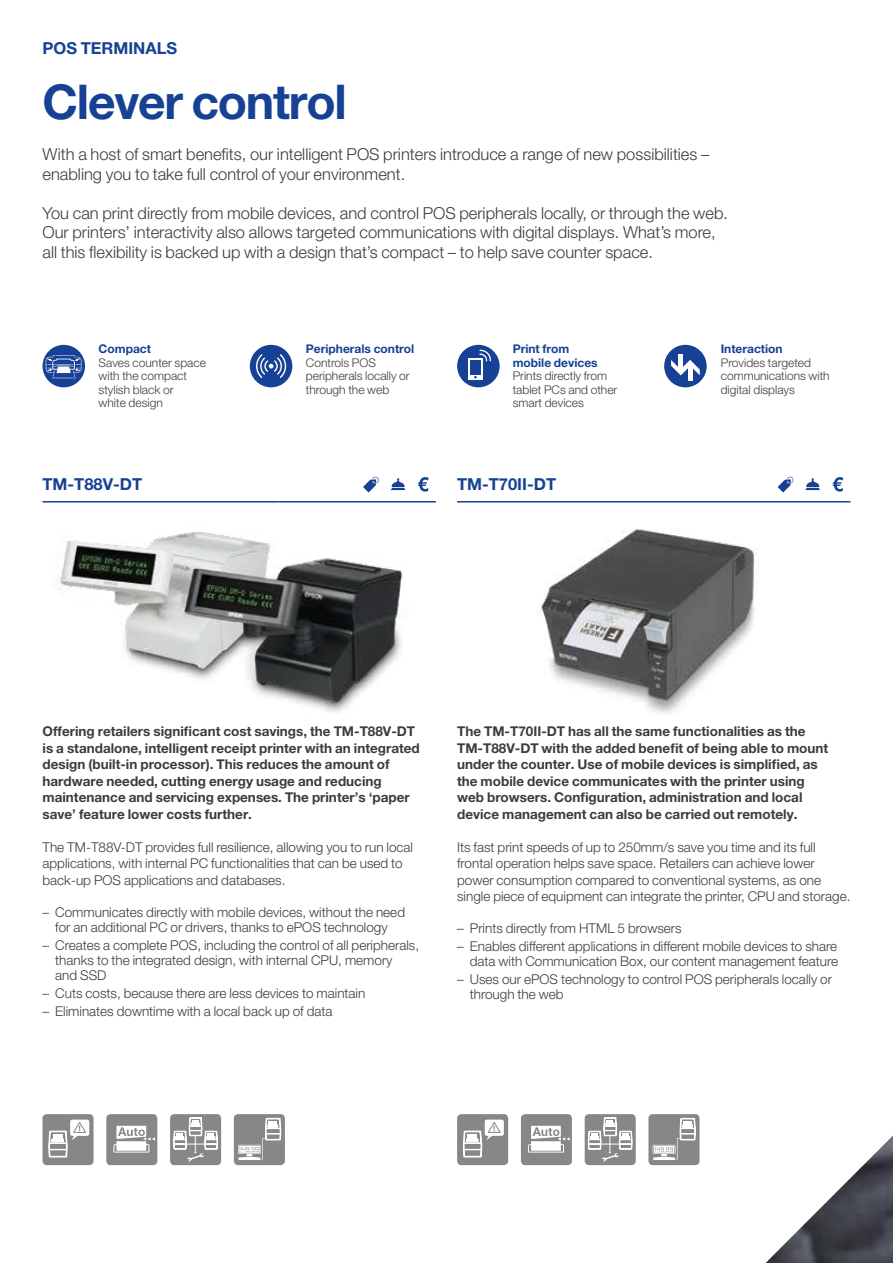
<style>
.page{position:relative;width:893px;height:1263px;background:#fff}
.page>*{position:absolute;margin:0;border:0;box-sizing:border-box;transform-origin:0 0}
.t1{font:700 48px "Helvetica Neue LT Pro";letter-spacing:-.025em;color:#164194}
.t2{font:300 16.5px/19.5px "Helvetica Neue LT Pro";color:#3c3c3b}
.t3{font:700 16.5px "Helvetica Neue LT Pro";color:#164194}
.t4{font:300 13.5px/16.5px "Helvetica Neue LT Pro";color:#3c3c3b}
.t5{font:700 13.5px/16.5px "Helvetica Neue LT Pro";color:#3c3c3b}
.t6{font:300 12px/13.5px "Helvetica Neue LT Pro";color:#3c3c3b}
.t7{font:700 12px/13.5px "Helvetica Neue LT Pro";color:#164194}
</style>
<div class="page">
<hr style="left:43px;top:501px;width:236px;height:1px;background:#164194">
<hr style="left:279px;top:501px;width:157px;height:1px;background:#164194">
<hr style="left:457px;top:501px;width:236px;height:1px;background:#164194">
<hr style="left:693px;top:501px;width:157px;height:1px;background:#164194">
<svg style="left:391px;top:478px;width:14px;height:12px"></svg>
<svg style="left:363px;top:477px;width:16px;height:15px"></svg>
<svg style="left:418px;top:477px;width:11px;height:15px"></svg>
<svg style="left:805px;top:478px;width:15px;height:12px"></svg>
<svg style="left:778px;top:477px;width:15px;height:15px"></svg>
<svg style="left:832px;top:477px;width:11px;height:15px"></svg>
<img style="left:59px;top:532px;width:344px;height:181px">
<img style="left:541px;top:529px;width:218px;height:185px">
<div style="left:457px;top:1114px;width:51px;height:51px;background:#878787;border-radius:4px"></div>
<svg style="left:463px;top:1119px;width:41px;height:39px"></svg>
<div style="left:521px;top:1114px;width:51px;height:51px;background:#878787;border-radius:4px"></div>
<svg style="left:528px;top:1126px;width:42px;height:26px"></svg>
<div style="left:585px;top:1114px;width:51px;height:51px;background:#878787;border-radius:4px"></div>
<svg style="left:588px;top:1114px;width:44px;height:48px"></svg>
<div style="left:648px;top:1114px;width:51px;height:51px;background:#878787;border-radius:4px"></div>
<svg style="left:653px;top:1114px;width:43px;height:46px"></svg>
<div style="left:43px;top:1114px;width:51px;height:51px;background:#878787;border-radius:4px"></div>
<svg style="left:48px;top:1119px;width:41px;height:39px"></svg>
<div style="left:106px;top:1114px;width:51px;height:51px;background:#878787;border-radius:4px"></div>
<svg style="left:113px;top:1126px;width:42px;height:26px"></svg>
<div style="left:170px;top:1114px;width:51px;height:51px;background:#878787;border-radius:4px"></div>
<svg style="left:173px;top:1114px;width:45px;height:48px"></svg>
<div style="left:234px;top:1114px;width:51px;height:51px;background:#878787;border-radius:4px"></div>
<svg style="left:238px;top:1114px;width:43px;height:46px"></svg>
<img style="left:765px;top:1135px;width:128px;height:128px">
<div style="left:457px;top:345px;width:43px;height:42px;background:#164194;border-radius:50%"></div>
<svg style="left:468px;top:358px;width:15px;height:22px"></svg>
<div style="left:470px;top:360px;width:11px;height:14px;background:#164194"></div>
<svg style="left:479px;top:350px;width:12px;height:11px"></svg>
<div style="left:664px;top:345px;width:43px;height:42px;background:#164194;border-radius:50%"></div>
<svg style="left:671px;top:360px;width:29px;height:15px"></svg>
<div style="left:678px;top:354px;width:5px;height:17px;background:#fff"></div>
<hr style="left:688px;top:363px;width:4px;height:17px;background:#fff">
<div style="left:43px;top:345px;width:42px;height:42px;background:#164194;border-radius:50%"></div>
<svg style="left:46px;top:355px;width:36px;height:24px"></svg>
<div style="left:250px;top:345px;width:42px;height:42px;background:#164194;border-radius:50%"></div>
<svg style="left:256px;top:354px;width:30px;height:24px"></svg>
<p class="t3" style="left:43px;top:38px;width:136px">POS TERMINALS</p>
<h1 class="t1" style="left:43px;top:73px;width:306px">Clever control</h1>
<p class="t2" style="left:43px;top:144px;width:668px">With a host of smart benefits, our intelligent POS printers introduce a range of new possibilities – enabling you to take full control of your environment.</p>
<p class="t2" style="left:43px;top:203px;width:687px">You can print directly from mobile devices, and control POS peripherals locally, or through the web.<br>Our printers’ interactivity also allows targeted communications with digital displays. What’s more, all this flexibility is backed up with a design that’s compact – to help save counter space.</p>
<p class="t7" style="left:99px;top:342px;width:54px">Compact</p>
<p class="t6" style="left:99px;top:356px;width:109px">Saves counter space with the compact stylish black or<br>white design</p>
<p class="t7" style="left:306px;top:342px;width:110px">Peripherals control</p>
<p class="t6" style="left:306px;top:356px;width:105px">Controls POS peripherals locally or through the web</p>
<p class="t7" style="left:513px;top:342px;width:87px">Print from mobile devices</p>
<p class="t6" style="left:513px;top:369px;width:106px">Prints directly from tablet PCs and other smart devices</p>
<p class="t3" style="left:43px;top:474px;width:101px">TM-T88V-DT</p>
<p class="t3" style="left:457px;top:474px;width:100px">TM-T70II-DT</p>
<p class="t7" style="left:721px;top:342px;width:63px">Interaction</p>
<p class="t6" style="left:721px;top:356px;width:110px">Provides targeted communications with digital displays</p>
<p class="t5" style="left:43px;top:723px;width:379px">Offering retailers significant cost savings, the TM-T88V-DT is a standalone, intelligent receipt printer with an integrated design (built-in processor). This reduces the amount of hardware needed, cutting energy usage and reducing maintenance and servicing expenses. The printer’s ‘paper save’ feature lower costs further.</p>
<p class="t4" style="left:43px;top:838px;width:372px">The TM-T88V-DT provides full resilience, allowing you to run local applications, with internal PC functionalities that can be used to back-up POS applications and databases.</p>
<p class="t4" style="left:43px;top:904px;width:364px;line-height:15px;text-align:center">– Communicates directly with mobile devices, without the need for an additional PC or drivers, thanks to ePOS technology</p>
<p class="t4" style="left:55px;top:937px;width:365px;line-height:15px;text-indent:-13px">– Creates a complete POS, including the control of all peripherals, thanks to the integrated design, with internal CPU, memory<br>and SSD</p>
<p class="t4" style="left:43px;top:984px;width:324px">– Cuts costs, because there are less devices to maintain</p>
<p class="t4" style="left:43px;top:1003px;width:292px">– Eliminates downtime with a local back up of data</p>
<p class="t5" style="left:457px;top:723px;width:373px">The TM-T70II-DT has all the same functionalities as the TM-T88V-DT with the added benefit of being able to mount under the counter. Use of mobile devices is simplified, as the mobile device communicates with the printer using web browsers. Configuration, administration and local device management can also be carried out remotely.</p>
<p class="t4" style="left:457px;top:838px;width:395px">Its fast print speeds of up to 250mm/s save you time and its full frontal operation helps save space. Retailers can achieve lower power consumption compared to conventional systems, as one single piece of equipment can integrate the printer, CPU and storage.</p>
<p class="t4" style="left:457px;top:920px;width:226px">– Prints directly from HTML 5 browsers</p>
<p class="t4" style="left:457px;top:939px;width:383px;line-height:15px;text-align:right">– Enables different applications in different mobile devices to share data with Communication Box, our content management feature</p>
<p class="t4" style="left:470px;top:972px;width:364px;line-height:15px;text-indent:-13px">– Uses our ePOS technology to control POS peripherals locally or through the web</p>
</div>
